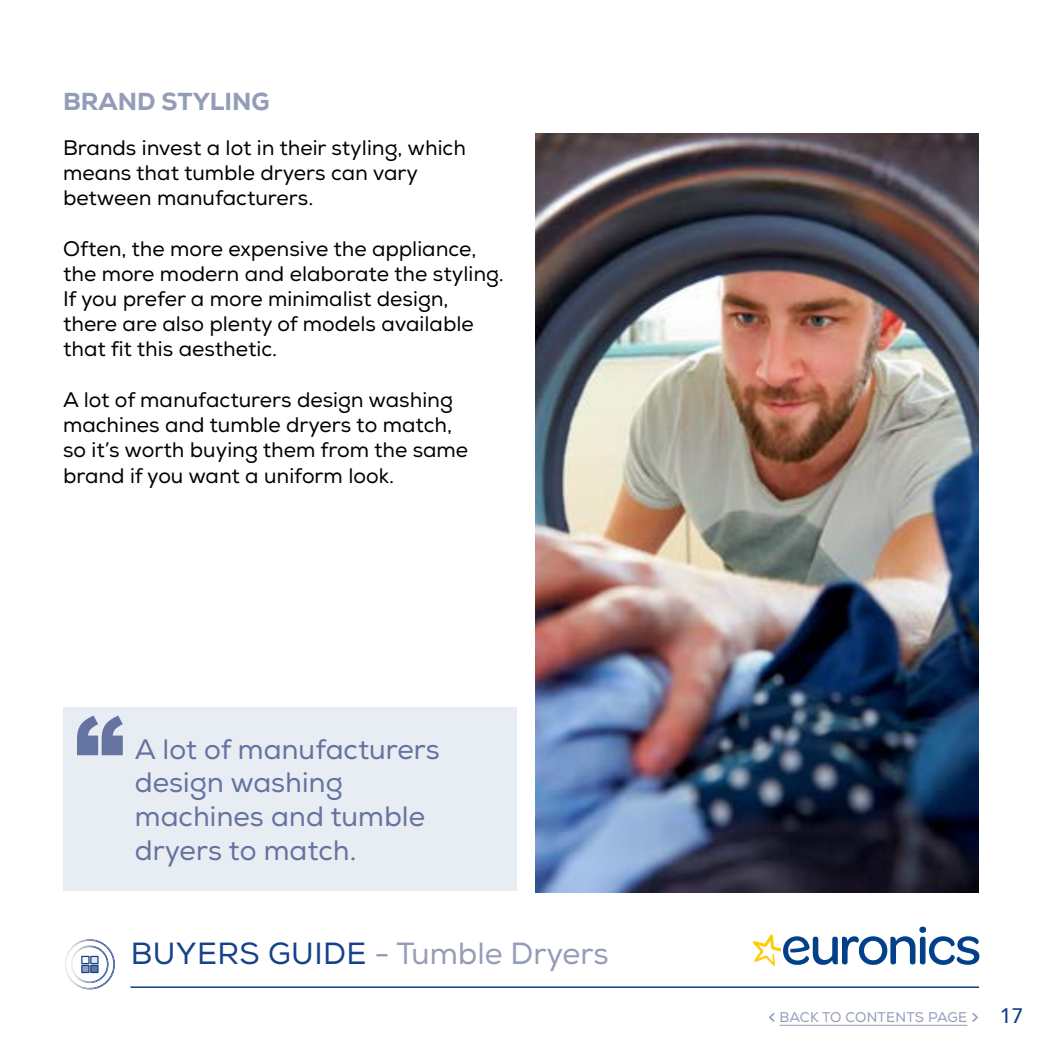
<style>
.page{position:relative;width:1042px;height:1042px;background:#fff}
.page>*{position:absolute;margin:0;border:0;box-sizing:border-box;transform-origin:0 0}
.t1{font:900 99.58px "Arial";color:#64739f}
.t2{font:30.62px "Euronics";color:#949db8}
.t3{font:28px/33.6px "Euronics";color:#64739f}
.t4{font:800 24.5px "Euronics";color:#949db8}
.t5{font:21px/25.2px "Euronics";color:#000}
.t6{font:14px "Euronics";letter-spacing:.015em;color:#949db8}
.s1{color:#15428a}
.s2{font-size:21px}
.s3{font-family:"Avenir";font-weight:500;font-size:21px;color:#15428a}
</style>
<div class="page">
<svg style="left:753px;top:926px;width:226px;height:40px"></svg>
<hr style="left:130px;top:986px;width:849px;height:2px;background:#15428a">
<hr style="left:779px;top:1025px;width:188px;height:1px;background:#949db8">
<div style="left:63px;top:707px;width:453px;height:183px;background:#e8ecf3"></div>
<img style="left:536px;top:134px;width:443px;height:758px">
<img style="left:82px;top:939px;width:33px;height:50px">
<img style="left:65px;top:940px;width:49px;height:48px">
<img style="left:71px;top:945px;width:38px;height:38px">
<img style="left:72px;top:946px;width:36px;height:36px">
<svg style="left:81px;top:956px;width:18px;height:17px"></svg>
<p class="t4" style="left:63px;top:86px;width:208px">BRAND STYLING</p>
<p class="t5" style="left:63px;top:135px;width:405px">Brands invest a lot in their styling, which means that tumble dryers can vary between manufacturers.</p>
<p class="t5" style="left:63px;top:236px;width:442px">Often, the more expensive the appliance, the more modern and elaborate the styling.<br>If you prefer a more minimalist design, there are also plenty of models available that fit this aesthetic.</p>
<p class="t5" style="left:63px;top:387px;width:407px">A lot of manufacturers design washing machines and tumble dryers to match, so it’s worth buying them from the same brand if you want a uniform look.</p>
<h1 class="t1" style="left:74px;top:680px;width:51px">“</h1>
<h3 class="t3" style="left:135px;top:733px;width:306px">A lot of manufacturers design washing machines and tumble dryers to match.</h3>
<h2 class="t2" style="left:131px;top:935px;width:479px"><span class="s1">BUYERS GUIDE</span> - Tumble Dryers</h2>
<p class="t6" style="left:768px;top:1008px;width:257px"><span class="s2">&lt;</span> BACK TO CONTENTS PAGE <span class="s2">&gt;</span> <span class="s3">17</span></p>
</div>
